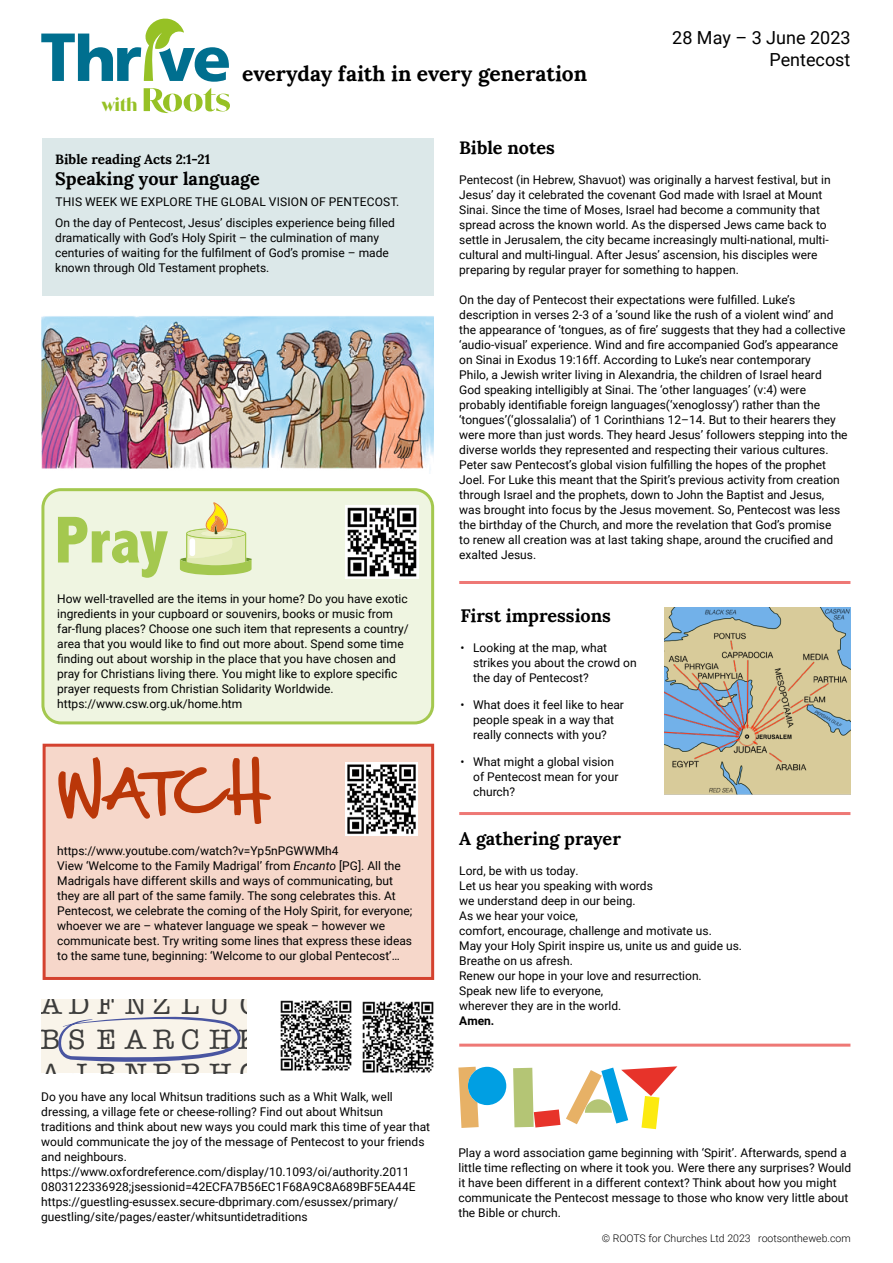
<style>
.page{position:relative;width:893px;height:1263px;background:#fff}
.page>*{position:absolute;margin:0;border:0;box-sizing:border-box;transform-origin:0 0}
.t1{font:28.95px/34.7px "American Typewriter";color:#3c3c3b;text-align:justify}
.t2{font:700 21px "Lora";color:#000}
.t3{font:700 18px "Lora";color:#000}
.t4{font:18px/21.6px "Roboto";color:#000;text-align:right}
.t5{font:700 16.95px "Ivy Mode";color:#96c125}
.t6{font:700 13.5px "Lora";color:#000}
.t7{font:12px/15px "Roboto";color:#000}
.t8{font:700 12px "Roboto";color:#000}
.t9{font:300 10.5px "Roboto";color:#000}
.s1{font-style:italic}
</style>
<div class="page">
<div style="left:43px;top:744px;width:391px;height:236px;background:#f6d7ca;border:3px solid #d4422f"></div>
<svg style="left:41px;top:18px;width:188px;height:64px"></svg>
<svg style="left:144px;top:88px;width:86px;height:25px"></svg>
<div style="left:43px;top:490px;width:390px;height:233px;background:#eff5e1;border-radius:18px"></div>
<div style="left:41px;top:488px;width:393px;height:236px;border:3px solid #a4c84f;border-radius:18px"></div>
<div style="left:43px;top:138px;width:391px;height:158px;background:#dce8e9"></div>
<img style="left:41px;top:316px;width:393px;height:157px">
<hr style="left:459px;top:812px;width:391px;height:3px;background:#ee7875">
<hr style="left:459px;top:581px;width:391px;height:3px;background:#ee7875">
<hr style="left:459px;top:1044px;width:391px;height:3px;background:#ee7875">
<svg style="left:58px;top:517px;width:110px;height:61px"></svg>
<svg style="left:180px;top:502px;width:72px;height:73px"></svg>
<img style="left:665px;top:607px;width:185px;height:188px">
<img style="left:665px;top:608px;width:185px;height:184px">
<svg style="left:58px;top:757px;width:213px;height:67px"></svg>
<img style="left:345px;top:763px;width:73px;height:72px">
<img style="left:346px;top:506px;width:72px;height:72px">
<svg style="left:458px;top:1067px;width:48px;height:61px"></svg>
<svg style="left:513px;top:1068px;width:47px;height:59px"></svg>
<svg style="left:566px;top:1066px;width:111px;height:63px"></svg>
<img style="left:280px;top:1000px;width:72px;height:71px">
<img style="left:362px;top:1001px;width:72px;height:72px">
<div style="left:41px;top:999px;width:206px;height:74px;background:#f9f4ea"></div>
<svg style="left:58px;top:1016px;width:183px;height:46px"></svg>
<h3 class="t5" style="left:102px;top:93px;width:37px">with</h3>
<h2 class="t2" style="left:242px;top:56px;width:346px">everyday faith in every generation</h2>
<h3 class="t4" style="left:672px;top:26px;width:180px">28 May – 3 June 2023<br>Pentecost</h3>
<p class="t6" style="left:55px;top:148px;width:156px">Bible reading Acts 2:1-21</p>
<h3 class="t3" style="left:55px;top:163px;width:206px">Speaking your language</h3>
<p class="t7" style="left:55px;top:191px;width:346px;line-height:21px">THIS WEEK WE EXPLORE THE GLOBAL VISION OF PENTECOST.<br>On the day of Pentecost, Jesus’ disciples experience being filled</p>
<p class="t7" style="left:55px;top:230px;width:335px">dramatically with God’s Holy Spirit – the culmination of many centuries of waiting for the fulfilment of God’s promise – made known through Old Testament prophets.</p>
<p class="t7" style="left:57px;top:590px;width:353px">How well-travelled are the items in your home? Do you have exotic ingredients in your cupboard or souvenirs, books or music from far-flung places? Choose one such item that represents a country/ area that you would like to find out more about. Spend some time finding out about worship in the place that you have chosen and pray for Christians living there. You might like to explore specific prayer requests from Christian Solidarity Worldwide. https://www.csw.org.uk/home.htm</p>
<p class="t7" style="left:57px;top:843px;width:357px">https://www.youtube.com/watch?v=Yp5nPGWWMh4<br>View ‘Welcome to the Family Madrigal’ from <span class="s1">Encanto</span> [PG]. All the Madrigals have different skills and ways of communicating, but they are all part of the same family. The song celebrates this. At Pentecost, we celebrate the coming of the Holy Spirit, for everyone; whoever we are – whatever language we speak – however we communicate best. Try writing some lines that express these ideas to the same tune, beginning: ‘Welcome to our global Pentecost’…</p>
<h1 class="t1" style="left:12px;top:986px;width:249px">A A D F N Z L U C H B S E A R C H K G A J B N R P H O</h1>
<p class="t7" style="left:41px;top:1088px;width:390px">Do you have any local Whitsun traditions such as a Whit Walk, well dressing, a village fete or cheese-rolling? Find out about Whitsun traditions and think about new ways you could mark this time of year that would communicate the joy of the message of Pentecost to your friends and neighbours. https://www.oxfordreference.com/display/10.1093/oi/authority.2011<br>0803122336928;jsessionid=42ECFA7B56EC1F68A9C8A689BF5EA44E https://guestling-esussex.secure-dbprimary.com/esussex/primary/ guestling/site/pages/easter/whitsuntidetraditions</p>
<h3 class="t3" style="left:459px;top:132px;width:97px">Bible notes</h3>
<p class="t7" style="left:459px;top:172px;width:373px">Pentecost (in Hebrew, Shavuot) was originally a harvest festival, but in Jesus’ day it celebrated the covenant God made with Israel at Mount Sinai. Since the time of Moses, Israel had become a community that spread across the known world. As the dispersed Jews came back to settle in Jerusalem, the city became increasingly multi-national, multi&shy;cultural and multi-lingual. After Jesus’ ascension, his disciples were preparing by regular prayer for something to happen.</p>
<p class="t7" style="left:459px;top:292px;width:390px">On the day of Pentecost their expectations were fulfilled. Luke’s description in verses 2-3 of a ‘sound like the rush of a violent wind’ and the appearance of ‘tongues, as of fire’ suggests that they had a collective ‘audio-visual’ experience. Wind and fire accompanied God’s appearance on Sinai in Exodus 19:16ff. According to Luke’s near contemporary<br>Philo, a Jewish writer living in Alexandria, the children of Israel heard<br>God speaking intelligibly at Sinai. The ‘other languages’ (v:4) were probably identifiable foreign languages(‘xenoglossy’) rather than the ‘tongues’(‘glossalalia’) of 1 Corinthians 12–14. But to their hearers they were more than just words. They heard Jesus’ followers stepping into the diverse worlds they represented and respecting their various cultures.<br>Peter saw Pentecost’s global vision fulfilling the hopes of the prophet Joel. For Luke this meant that the Spirit’s previous activity from creation through Israel and the prophets, down to John the Baptist and Jesus, was brought into focus by the Jesus movement. So, Pentecost was less the birthday of the Church, and more the revelation that God’s promise<br>to renew all creation was at last taking shape, around the crucified and exalted Jesus.</p>
<h3 class="t3" style="left:460px;top:600px;width:152px">First impressions</h3>
<p class="t7" style="left:473px;top:639px;width:165px;text-indent:-13px">• Looking at the map, what strikes you about the crowd on the day of Pentecost?</p>
<p class="t7" style="left:460px;top:696px;width:165px;text-align:center">• What does it feel like to hear people speak in a way that really connects with you?</p>
<p class="t7" style="left:473px;top:753px;width:147px;text-indent:-13px">• What might a global vision of Pentecost mean for your church?</p>
<h3 class="t3" style="left:459px;top:823px;width:163px">A gathering prayer</h3>
<p class="t7" style="left:459px;top:862px;width:284px">Lord, be with us today.<br>Let us hear you speaking with words<br>we understand deep in our being.<br>As we hear your voice,<br>comfort, encourage, challenge and motivate us.<br>May your Holy Spirit inspire us, unite us and guide us.<br>Breathe on us afresh.<br>Renew our hope in your love and resurrection.<br>Speak new life to everyone,<br>wherever they are in the world.</p>
<p class="t8" style="left:459px;top:1012px;width:37px">Amen.</p>
<p class="t7" style="left:458px;top:1145px;width:394px">Play a word association game beginning with ‘Spirit’. Afterwards, spend a little time reflecting on where it took you. Were there any surprises? Would it have been different in a different context? Think about how you might communicate the Pentecost message to those who know very little about the Bible or church.</p>
<p class="t9" style="left:602px;top:1230px;width:250px">© ROOTS for Churches Ltd 2023 rootsontheweb.com</p>
</div>
